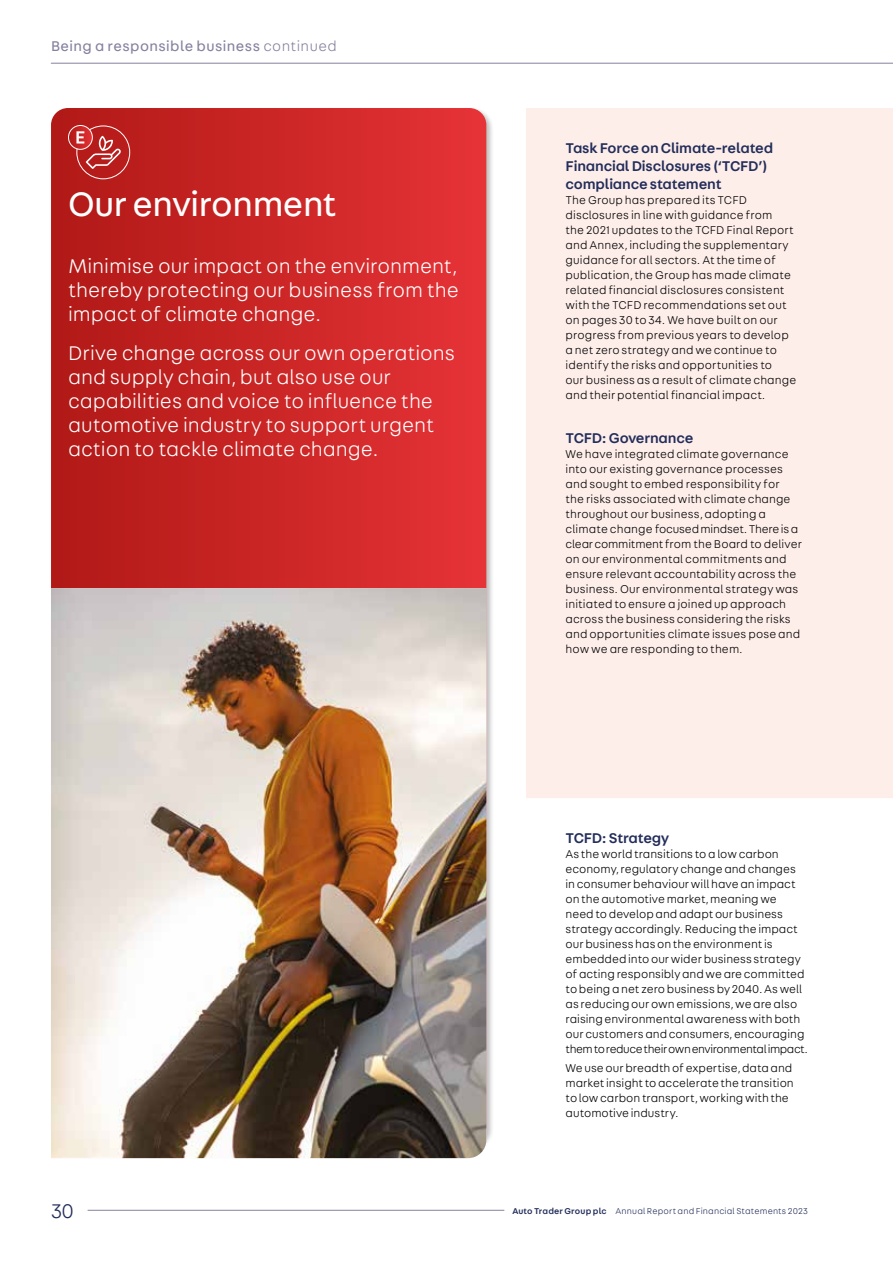
<style>
.page{position:relative;width:893px;height:1263px;background:#fff}
.page>*{position:absolute;margin:0;border:0;box-sizing:border-box;transform-origin:0 0}
.t1{font:36px "AT Fabriga";letter-spacing:-.01em;color:#fff}
.t2{font:300 21px/24px "AT Fabriga";color:#fff;text-align:justify}
.t3{font:300 21px "AT Fabriga";color:#222d5a}
.t4{font:500 15px/18px "AT Fabriga";letter-spacing:-.01em;color:#222d5a}
.t5{font:15px "AT Fabriga";letter-spacing:.03em;color:#86819f}
.t6{font:300 12px/15px "AT Fabriga";letter-spacing:.005em;color:#000}
.t7{font:300 9px "AT Fabriga";letter-spacing:.02em;color:#222d5a}
.s1{font-weight:300}
.s2{font-weight:500}
</style>
<div class="page">
<div style="left:49px;top:106px;width:445px;height:1045px;background:#000;opacity:.25"></div>
<svg style="left:51px;top:108px;width:435px;height:480px;background:#cb2626"></svg>
<img style="left:51px;top:588px;width:435px;height:570px">
<div style="left:526px;top:108px;width:367px;height:690px;background:#feeeea"></div>
<div style="left:76px;top:125px;width:54px;height:54px;border:1px solid #fff;border-radius:50%"></div>
<svg style="left:69px;top:125px;width:23px;height:24px"></svg>
<svg style="left:76px;top:131px;width:45px;height:38px;background:#c74948"></svg>
<div style="left:68px;top:125px;width:25px;height:25px;border:1px solid #fff;border-radius:50%"></div>
<hr style="left:88px;top:1210px;width:416px;height:1px;background:#86819f">
<hr style="left:51px;top:63px;width:842px;height:1px;background:#86819f">
<p class="t5" style="left:51px;top:36px;width:287px">Being a responsible business <span class="s1">continued</span></p>
<h1 class="t1" style="left:68px;top:181px;width:270px">Our environment</h1>
<h2 class="t2" style="left:68px;top:253px;width:392px">Minimise our impact on the environment, thereby protecting our business from the impact of climate change.</h2>
<h2 class="t2" style="left:68px;top:340px;width:389px;text-align:left">Drive change across our own operations and supply chain, but also use our capabilities and voice to influence the automotive industry to support urgent action to tackle climate change.</h2>
<p class="t4" style="left:566px;top:138px;width:209px">Task Force on Climate-related<br>Financial Disclosures (‘TCFD’) compliance statement</p>
<p class="t6" style="left:566px;top:192px;width:232px">The Group has prepared its TCFD disclosures in line with guidance from<br>the 2021 updates to the TCFD Final Report and Annex, including the supplementary guidance for all sectors. At the time of publication, the Group has made climate related financial disclosures consistent with the TCFD recommendations set out on pages 30 to 34. We have built on our progress from previous years to develop a net zero strategy and we continue to identify the risks and opportunities to<br>our business as a result of climate change and their potential financial impact.</p>
<p class="t4" style="left:566px;top:428px;width:129px">TCFD: Governance</p>
<p class="t6" style="left:566px;top:446px;width:238px">We have integrated climate governance into our existing governance processes and sought to embed responsibility for<br>the risks associated with climate change throughout our business, adopting a climate change focused mindset. There is a clear commitment from the Board to deliver on our environmental commitments and ensure relevant accountability across the business. Our environmental strategy was initiated to ensure a joined up approach across the business considering the risks and opportunities climate issues pose and how we are responding to them.</p>
<p class="t4" style="left:566px;top:828px;width:105px">TCFD: Strategy</p>
<p class="t6" style="left:566px;top:846px;width:244px">As the world transitions to a low carbon economy, regulatory change and changes in consumer behaviour will have an impact on the automotive market, meaning we need to develop and adapt our business strategy accordingly. Reducing the impact our business has on the environment is embedded into our wider business strategy of acting responsibly and we are committed to being a net zero business by 2040. As well as reducing our own emissions, we are also raising environmental awareness with both our customers and consumers, encouraging them to reduce their own environmental impact.</p>
<p class="t6" style="left:566px;top:1060px;width:230px">We use our breadth of expertise, data and market insight to accelerate the transition to low carbon transport, working with the automotive industry.</p>
<h2 class="t3" style="left:51px;top:1198px;width:24px">30</h2>
<p class="t7" style="left:512px;top:1205px;width:297px"><span class="s2">Auto Trader Group plc</span> Annual Report and Financial Statements 2023</p>
</div>
